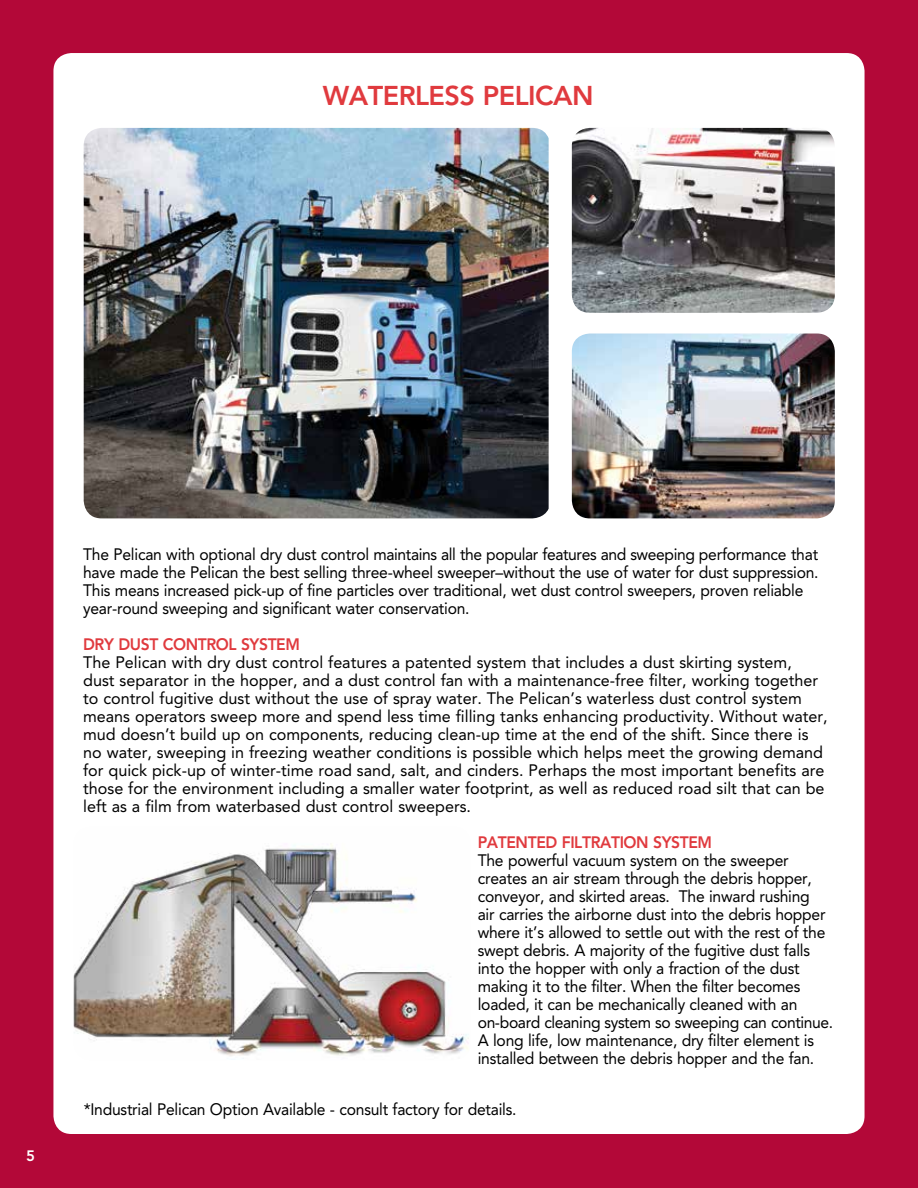
<style>
.page{position:relative;width:918px;height:1188px;background:#b30838}
.page>*{position:absolute;margin:0;border:0;box-sizing:border-box;transform-origin:0 0}
.t1{font:800 27px "Avenir LT Std";letter-spacing:-.02em;color:#e03a3e}
.t2{font:16.5px/18px "Avenir LT Std";letter-spacing:-.015em;color:#000;scale:.95 1}
.t3{font:16.5px/18px "Avenir LT Std";letter-spacing:-.015em;color:#000}
.t4{font:800 16.5px "Avenir LT Std";letter-spacing:-.025em;color:#e03a3e;scale:.95 1}
.t5{font:800 15px "Avenir LT Std";color:#fff}
</style>
<div class="page">
<div style="left:53px;top:53px;width:812px;height:1081px;background:#fff;border-radius:18px"></div>
<img style="left:84px;top:128px;width:465px;height:390px">
<img style="left:74px;top:843px;width:395px;height:216px">
<img style="left:572px;top:128px;width:263px;height:185px">
<img style="left:572px;top:334px;width:263px;height:184px">
<h1 class="t1" style="left:323px;top:79px;width:272px">WATERLESS PELICAN</h1>
<p class="t5" style="left:26px;top:1147px;width:10px">5</p>
<p class="t2" style="left:83px;top:546px;width:776px">The Pelican with optional dry dust control maintains all the popular features and sweeping performance that have made the Pelican the best selling three-wheel sweeper–without the use of water for dust suppression.<br>This means increased pick-up of fine particles over traditional, wet dust control sweepers, proven reliable year-round sweeping and significant water conservation.</p>
<p class="t4" style="left:83px;top:635px;width:230px">DRY DUST CONTROL SYSTEM</p>
<p class="t3" style="left:83px;top:654px;width:746px">The Pelican with dry dust control features a patented system that includes a dust skirting system,<br>dust separator in the hopper, and a dust control fan with a maintenance-free filter, working together to control fugitive dust without the use of spray water. The Pelican’s waterless dust control system means operators sweep more and spend less time filling tanks enhancing productivity. Without water, mud doesn’t build up on components, reducing clean-up time at the end of the shift. Since there is no water, sweeping in freezing weather conditions is possible which helps meet the growing demand for quick pick-up of winter-time road sand, salt, and cinders. Perhaps the most important benefits are those for the environment including a smaller water footprint, as well as reduced road silt that can be left as a film from waterbased dust control sweepers.</p>
<p class="t4" style="left:478px;top:833px;width:248px">PATENTED FILTRATION SYSTEM</p>
<p class="t2" style="left:478px;top:852px;width:376px">The powerful vacuum system on the sweeper creates an air stream through the debris hopper, conveyor, and skirted areas. The inward rushing<br>air carries the airborne dust into the debris hopper where it’s allowed to settle out with the rest of the swept debris. A majority of the fugitive dust falls into the hopper with only a fraction of the dust making it to the filter. When the filter becomes loaded, it can be mechanically cleaned with an on-board cleaning system so sweeping can continue.<br>A long life, low maintenance, dry filter element is installed between the debris hopper and the fan.</p>
<p class="t2" style="left:84px;top:1100px;width:457px">*Industrial Pelican Option Available - consult factory for details.</p>
</div>
